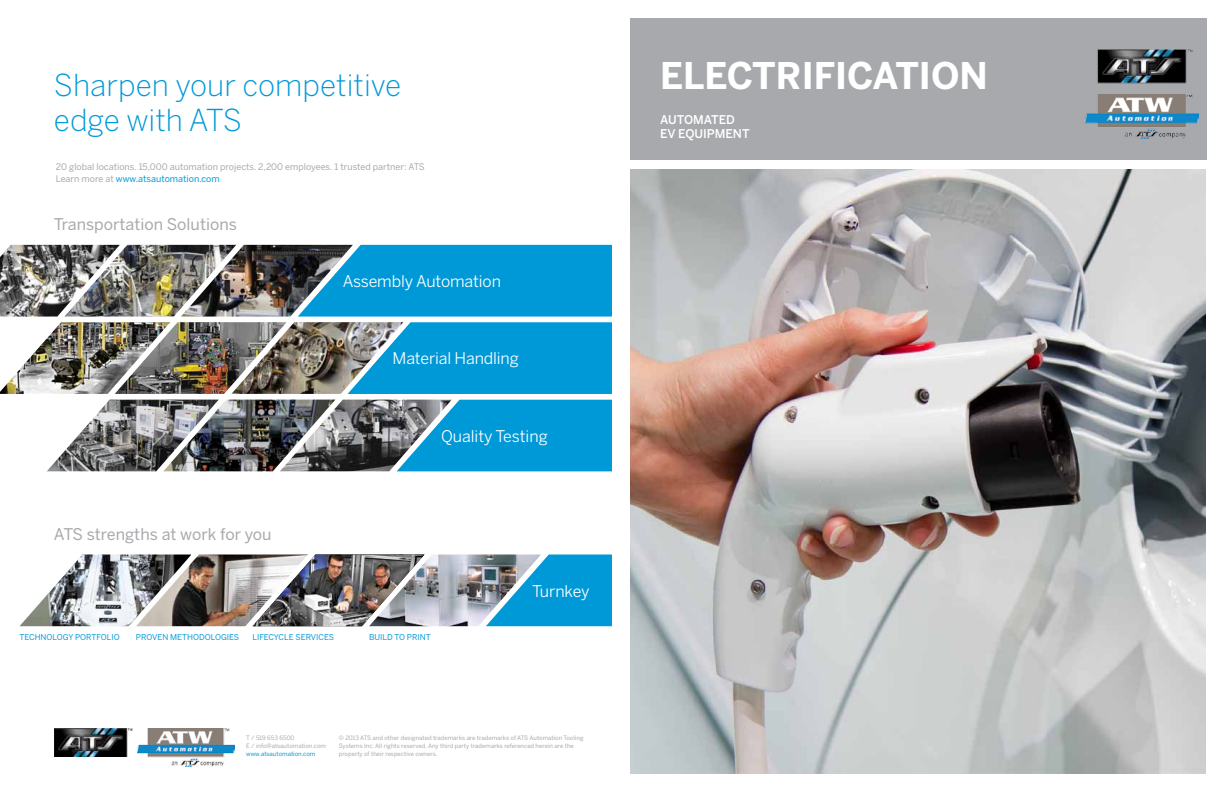
<style>
.page{position:relative;width:1224px;height:792px;background:#fff}
.page>*{position:absolute;margin:0;border:0;box-sizing:border-box;transform-origin:0 0}
.t1{font:700 36.5px "Benton Sans";color:#fff}
.t2{font:300 30px/35px "Benton Sans";color:#0099d8}
.t3{font:16px "Benton Sans";letter-spacing:-.01em;color:#fff}
.t4{font:16px "Benton Sans";color:#a7a9ac}
.t5{font:500 12px/14px "Benton Sans";color:#fff}
.t6{font:9px/12.5px "Benton Sans";color:#a7a9ac}
.t7{font:8px "Benton Sans";color:#0099d8}
.t8{font:6px/8px "Benton Sans";color:#a7a9ac}
.t9{font:6px "Benton Sans";color:#0099d8}
.s1{color:#0099d8}
</style>
<div class="page">
<div style="left:630px;top:18px;width:576px;height:142px;background:#a7a9ac"></div>
<img style="left:630px;top:170px;width:576px;height:604px">
<img style="left:0;top:322px;width:115px;height:72px">
<img style="left:115px;top:322px;width:116px;height:72px">
<img style="left:231px;top:322px;width:67px;height:72px">
<img style="left:335px;top:400px;width:62px;height:71px">
<img style="left:219px;top:400px;width:116px;height:71px">
<img style="left:47px;top:400px;width:172px;height:71px">
<img style="left:54px;top:729px;width:79px;height:27px">
<svg style="left:298px;top:245px;width:314px;height:149px;background:#1e9bcd"></svg>
<svg style="left:397px;top:400px;width:215px;height:71px;background:#1699cf"></svg>
<div style="left:541px;top:555px;width:71px;height:71px;background:#0099d8"></div>
<img style="left:236px;top:245px;width:117px;height:72px">
<img style="left:0;top:245px;width:64px;height:72px">
<img style="left:64px;top:245px;width:172px;height:72px">
<img style="left:308px;top:555px;width:61px;height:71px">
<img style="left:369px;top:555px;width:172px;height:71px">
<img style="left:20px;top:555px;width:116px;height:71px">
<img style="left:136px;top:555px;width:172px;height:71px">
<img style="left:137px;top:729px;width:98px;height:37px">
<img style="left:1097px;top:49px;width:95px;height:35px">
<img style="left:1086px;top:95px;width:113px;height:43px">
<h2 class="t2" style="left:54px;top:67px;width:349px">Sharpen your competitive edge with ATS</h2>
<h3 class="t6" style="left:56px;top:160px;width:370px">20 global locations. 15,000 automation projects. 2,200 employees. 1 trusted partner: ATS<br>Learn more at <span class="s1">www.atsautomation.com</span></h3>
<h3 class="t4" style="left:54px;top:215px;width:185px">Transportation Solutions</h3>
<h3 class="t4" style="left:54px;top:525px;width:219px">ATS strengths at work for you</h3>
<h3 class="t3" style="left:343px;top:272px;width:160px">Assembly Automation</h3>
<h3 class="t3" style="left:393px;top:349px;width:128px">Material Handling</h3>
<h3 class="t3" style="left:441px;top:426px;width:108px">Quality Testing</h3>
<h3 class="t3" style="left:532px;top:581px;width:59px">Turnkey</h3>
<h3 class="t7" style="left:20px;top:632px;width:101px">TechnologY PORTFOLIO</h3>
<h3 class="t7" style="left:136px;top:632px;width:105px">Proven METHODOLOG IES</h3>
<h3 class="t7" style="left:253px;top:632px;width:49px">Lifecycle ser</h3>
<h3 class="t7" style="left:311px;top:632px;width:19px">vices</h3>
<h3 class="t7" style="left:369px;top:632px;width:63px">BUILD TO PRINT</h3>
<p class="t8" style="left:246px;top:734px;width:81px">T / 519 653 6500<br>E / info@atsautomation.com</p>
<p class="t9" style="left:246px;top:750px;width:71px">www.atsautomation.com</p>
<p class="t8" style="left:339px;top:734px;width:246px">© 2013 ATS and other designated trademarks are trademarks of ATS Automation Tooling<br>Systems Inc. All rights reserved. Any third party trademarks referenced herein are the property of their respective owners.</p>
<h1 class="t1" style="left:660px;top:54px;width:329px">ELECTRIFICATION</h1>
<h3 class="t5" style="left:660px;top:112px;width:91px">AUTOMATED<br>EV EQUIPMENT</h3>
</div>
